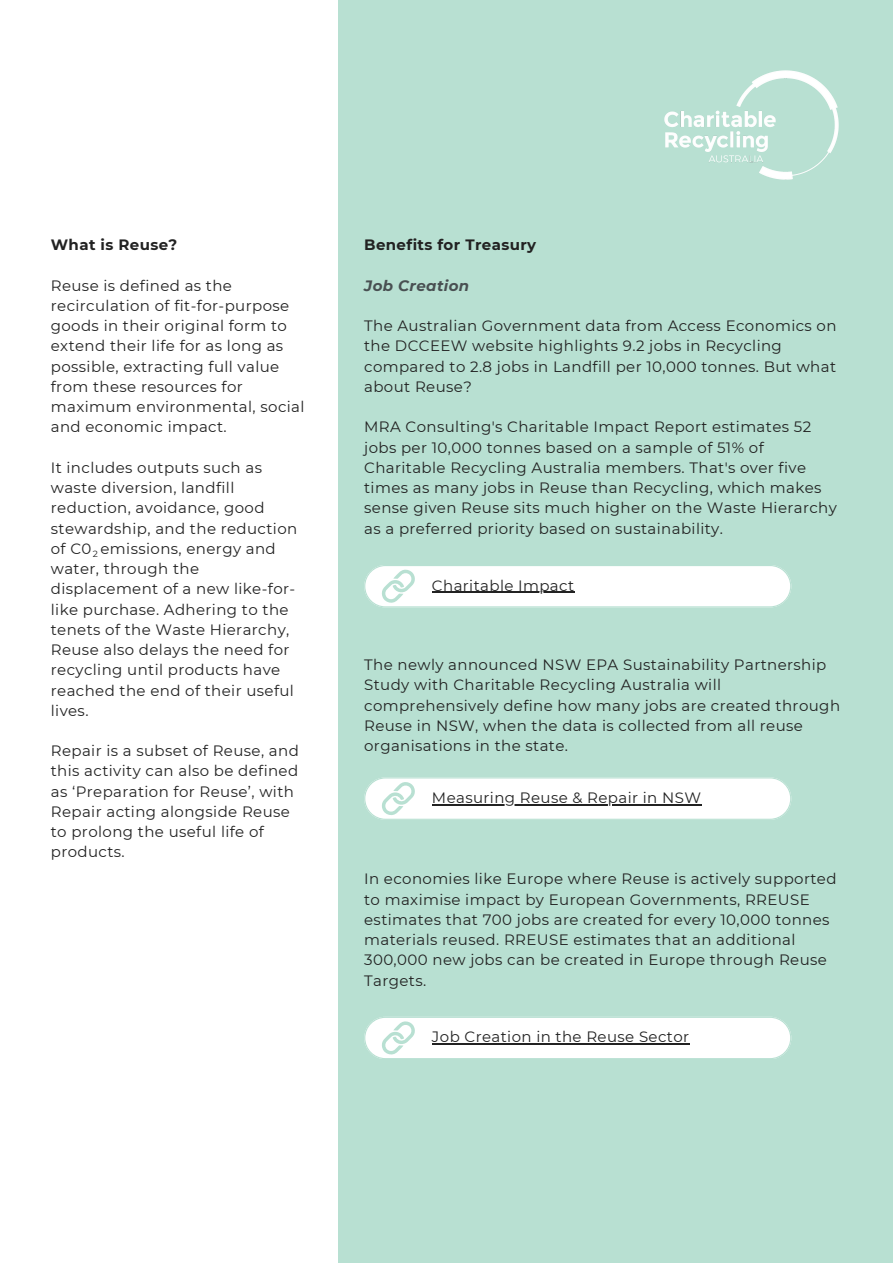
<style>
.page{position:relative;width:893px;height:1264px;background:#fff}
.page>*{position:absolute;margin:0;border:0;box-sizing:border-box;transform-origin:0 0}
.t1{font:15px/20.2px "Montserrat";letter-spacing:.025em;color:#222}
.t2{font:700 15px "Montserrat";letter-spacing:.025em;color:#222}
.t3{font:italic 700 15px "Montserrat";letter-spacing:.025em;color:#495052}
.t4{font:9px "Montserrat";color:#222}
</style>
<div class="page">
<div style="left:338px;top:0;width:554px;height:1262px;background:#b8e0d2"></div>
<img style="left:664px;top:70px;width:175px;height:110px">
<svg style="left:364px;top:565px;width:427px;height:42px;background:#f7faf9"></svg>
<hr style="left:432px;top:592px;width:142px;height:1px;background:#222">
<svg style="left:364px;top:777px;width:427px;height:42px;background:#f5f9f8"></svg>
<hr style="left:432px;top:804px;width:269px;height:1px;background:#222">
<svg style="left:364px;top:1016px;width:427px;height:43px;background:#f4f8f7"></svg>
<hr style="left:440px;top:1043px;width:249px;height:1px;background:#222">
<p class="t2" style="left:51px;top:236px;width:128px">What is Reuse?</p>
<p class="t1" style="left:51px;top:275px;width:255px">Reuse is defined as the recirculation of fit-for-purpose goods in their original form to extend their life for as long as possible, extracting full value from these resources for maximum environmental, social and economic impact.</p>
<p class="t1" style="left:51px;top:457px;width:248px">It includes outputs such as waste diversion, landfill reduction, avoidance, good stewardship, and the reduction of C0 emissions, energy and water, through the displacement of a new like-for&shy;like purchase. Adhering to the tenets of the Waste Hierarchy,<br>Reuse also delays the need for recycling until products have reached the end of their useful lives.</p>
<p class="t1" style="left:51px;top:740px;width:249px">Repair is a subset of Reuse, and this activity can also be defined as ‘Preparation for Reuse’, with<br>Repair acting alongside Reuse to prolong the useful life of products.</p>
<p class="t4" style="left:93px;top:548px;width:7px">2</p>
<p class="t2" style="left:364px;top:236px;width:173px">Benefits for Treasury</p>
<p class="t3" style="left:364px;top:276px;width:107px">Job Creation</p>
<p class="t1" style="left:364px;top:315px;width:474px">The Australian Government data from Access Economics on the DCCEEW website highlights 9.2 jobs in Recycling compared to 2.8 jobs in Landfill per 10,000 tonnes. But what about Reuse?</p>
<p class="t1" style="left:364px;top:417px;width:474px">MRA Consulting's Charitable Impact Report estimates 52 jobs per 10,000 tonnes based on a sample of 51% of Charitable Recycling Australia members. That's over five times as many jobs in Reuse than Recycling, which makes sense given Reuse sits much higher on the Waste Hierarchy as a preferred priority based on sustainability.</p>
<p class="t1" style="left:432px;top:575px;width:144px">Charitable Impact</p>
<p class="t1" style="left:364px;top:654px;width:477px">The newly announced NSW EPA Sustainability Partnership Study with Charitable Recycling Australia will comprehensively define how many jobs are created through Reuse in NSW, when the data is collected from all reuse organisations in the state.</p>
<p class="t1" style="left:432px;top:787px;width:270px">Measuring Reuse &amp; Repair in NSW</p>
<p class="t1" style="left:364px;top:868px;width:474px">In economies like Europe where Reuse is actively supported to maximise impact by European Governments, RREUSE estimates that 700 jobs are created for every 10,000 tonnes materials reused. RREUSE estimates that an additional 300,000 new jobs can be created in Europe through Reuse Targets.</p>
<p class="t1" style="left:432px;top:1026px;width:259px">Job Creation in the Reuse Sector</p>
</div>
